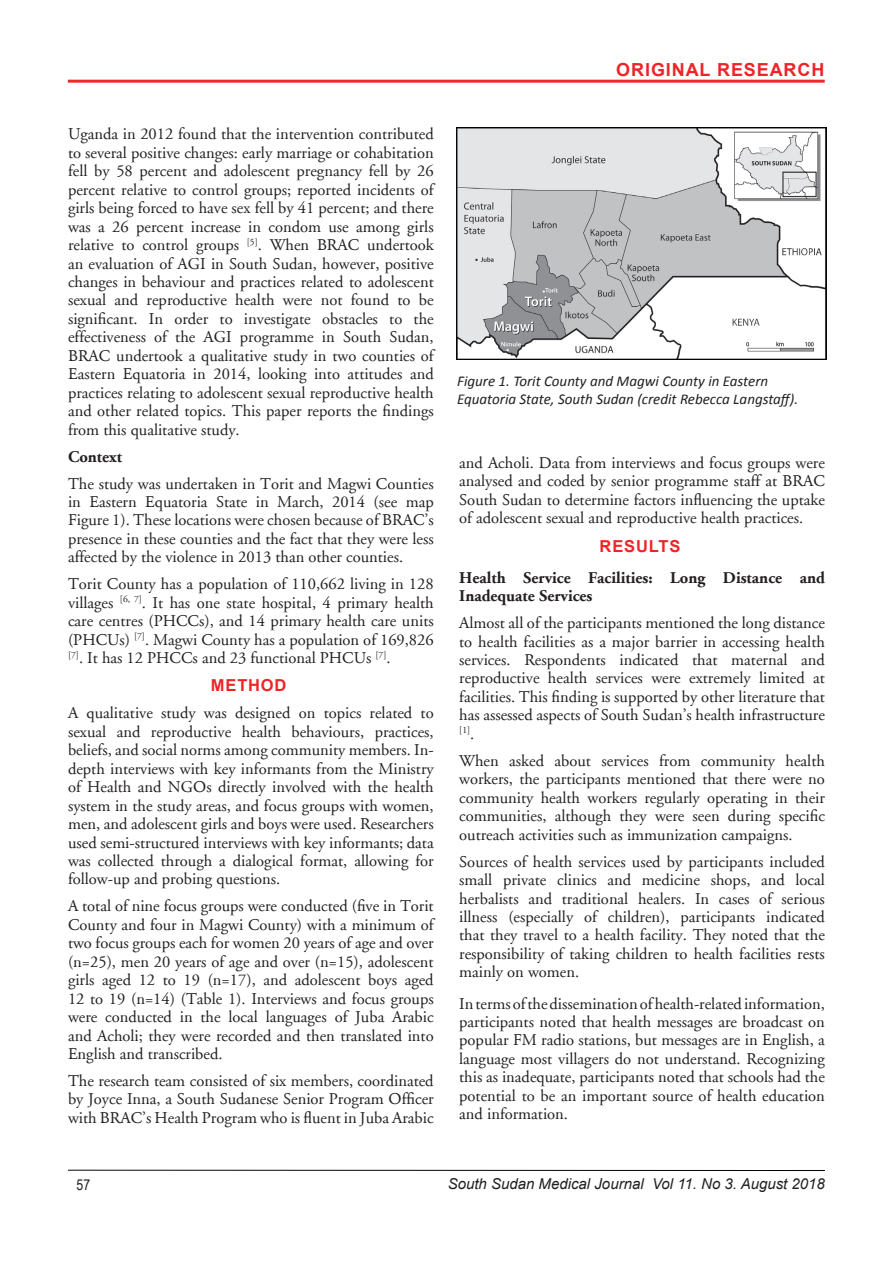
<style>
.page{position:relative;width:893px;height:1263px;background:#fff}
.page>*{position:absolute;margin:0;border:0;box-sizing:border-box;transform-origin:0 0}
.t1{font:700 18px "Arial";letter-spacing:.05em;color:#ee2528}
.t2{font:16.5px/18.5px "Adobe Garamond";color:#231f20;text-align:justify}
.t3{font:700 16.5px/18.5px "Adobe Garamond";color:#231f20}
.t4{font:700 16.5px "Arial";letter-spacing:.05em;color:#ee2528}
.t5{font:italic 15px/18px "Calibri";color:#231f20}
.t6{font:italic 15px "Arial";color:#231f20}
.t7{font:15px "Arial Narrow";color:#231f20}
.t8{font:9.6px "Adobe Garamond";color:#231f20}
.s1{font-size:16.5px}
</style>
<div class="page">
<hr style="left:68px;top:1170px;width:757px;height:1px;background:#040503">
<hr style="left:68px;top:80px;width:757px;height:3px;background:#ec292a">
<img style="left:457px;top:128px;width:369px;height:231px">
<p class="t2" style="left:68px;top:125px;width:367px">Uganda in 2012 found that the intervention contributed to several positive changes: early marriage or cohabitation fell by 58 percent and adolescent pregnancy fell by 26 percent relative to control groups; reported incidents of girls being forced to have sex fell by 41 percent; and there was a 26 percent increase in condom use among girls relative to control groups <sup>[5]</sup>. When BRAC undertook an evaluation of AGI in South Sudan, however, positive changes in behaviour and practices related to adolescent sexual and reproductive health were not found to be significant. In order to investigate obstacles to the effectiveness of the AGI programme in South Sudan, BRAC undertook a qualitative study in two counties of Eastern Equatoria in 2014, looking into attitudes and practices relating to adolescent sexual reproductive health and other related topics. This paper reports the findings from this qualitative study.</p>
<p class="t3" style="left:68px;top:447px;width:56px">Context</p>
<p class="t2" style="left:68px;top:474px;width:367px">The study was undertaken in Torit and Magwi Counties in Eastern Equatoria State in March, 2014 (see map Figure 1). These locations were chosen because of BRAC’s presence in these counties and the fact that they were less affected by the violence in 2013 than other counties.</p>
<p class="t2" style="left:68px;top:575px;width:367px">Torit County has a population of 110,662 living in 128 villages <sup>[6,</sup> <sup>7]</sup>. It has one state hospital, 4 primary health care centres (PHCCs), and 14 primary health care units (PHCUs) <sup>[7]</sup>. Magwi County has a population of 169,826 <sup>[7]</sup>. It has 12 PHCCs and 23 functional PHCUs <sup>[7]</sup>.</p>
<p class="t4" style="left:211px;top:675px;width:77px">METHOD</p>
<p class="t2" style="left:68px;top:704px;width:367px">A qualitative study was designed on topics related to sexual and reproductive health behaviours, practices, beliefs, and social norms among community members. In&shy;depth interviews with key informants from the Ministry of Health and NGOs directly involved with the health system in the study areas, and focus groups with women, men, and adolescent girls and boys were used. Researchers used semi-structured interviews with key informants; data was collected through a dialogical format, allowing for follow-up and probing questions.</p>
<p class="t2" style="left:68px;top:897px;width:367px">A total of nine focus groups were conducted (five in Torit County and four in Magwi County) with a minimum of two focus groups each for women 20 years of age and over (n=25), men 20 years of age and over (n=15), adolescent girls aged 12 to 19 (n=17), and adolescent boys aged 12 to 19 (n=14) (Table 1). Interviews and focus groups were conducted in the local languages of Juba Arabic and Acholi; they were recorded and then translated into English and transcribed.</p>
<p class="t2" style="left:68px;top:1072px;width:367px">The research team consisted of six members, coordinated by Joyce Inna, a South Sudanese Senior Program Officer with BRAC’s Health Program who is fluent in Juba Arabic</p>
<p class="t1" style="left:616px;top:58px;width:210px">ORIGINAL RESEARCH</p>
<p class="t5" style="left:457px;top:372px;width:343px">Figure 1. Torit County and Magwi County in Eastern<br>Equatoria State, South Sudan (credit Rebecca Langstaff).</p>
<p class="t2" style="left:459px;top:454px;width:367px">and Acholi. Data from interviews and focus groups were analysed and coded by senior programme staff at BRAC South Sudan to determine factors influencing the uptake of adolescent sexual and reproductive health practices.</p>
<p class="t4" style="left:600px;top:535px;width:82px">RESULTS</p>
<p class="t3" style="left:459px;top:568px;width:367px">Health Service Facilities: Long Distance and<br>Inadequate Services</p>
<p class="t2" style="left:459px;top:614px;width:367px">Almost all of the participants mentioned the long distance to health facilities as a major barrier in accessing health services. Respondents indicated that maternal and reproductive health services were extremely limited at facilities. This finding is supported by other literature that has assessed aspects of South Sudan’s health infrastructure</p>
<p class="t8" style="left:459px;top:725px;width:17px">[1]<span class="s1">.</span></p>
<p class="t2" style="left:459px;top:752px;width:367px">When asked about services from community health workers, the participants mentioned that there were no community health workers regularly operating in their communities, although they were seen during specific outreach activities such as immunization campaigns.</p>
<p class="t2" style="left:459px;top:852px;width:367px">Sources of health services used by participants included small private clinics and medicine shops, and local herbalists and traditional healers. In cases of serious illness (especially of children), participants indicated that they travel to a health facility. They noted that the responsibility of taking children to health facilities rests mainly on women.</p>
<p class="t2" style="left:459px;top:994px;width:367px">In terms of the dissemination of health-related information, participants noted that health messages are broadcast on popular FM radio stations, but messages are in English, a language most villagers do not understand. Recognizing this as inadequate, participants noted that schools had the potential to be an important source of health education and information.</p>
<p class="t7" style="left:76px;top:1174px;width:15px">57</p>
<p class="t6" style="left:448px;top:1174px;width:379px">South Sudan Medical Journal Vol 11. No 3. August 2018</p>
</div>
